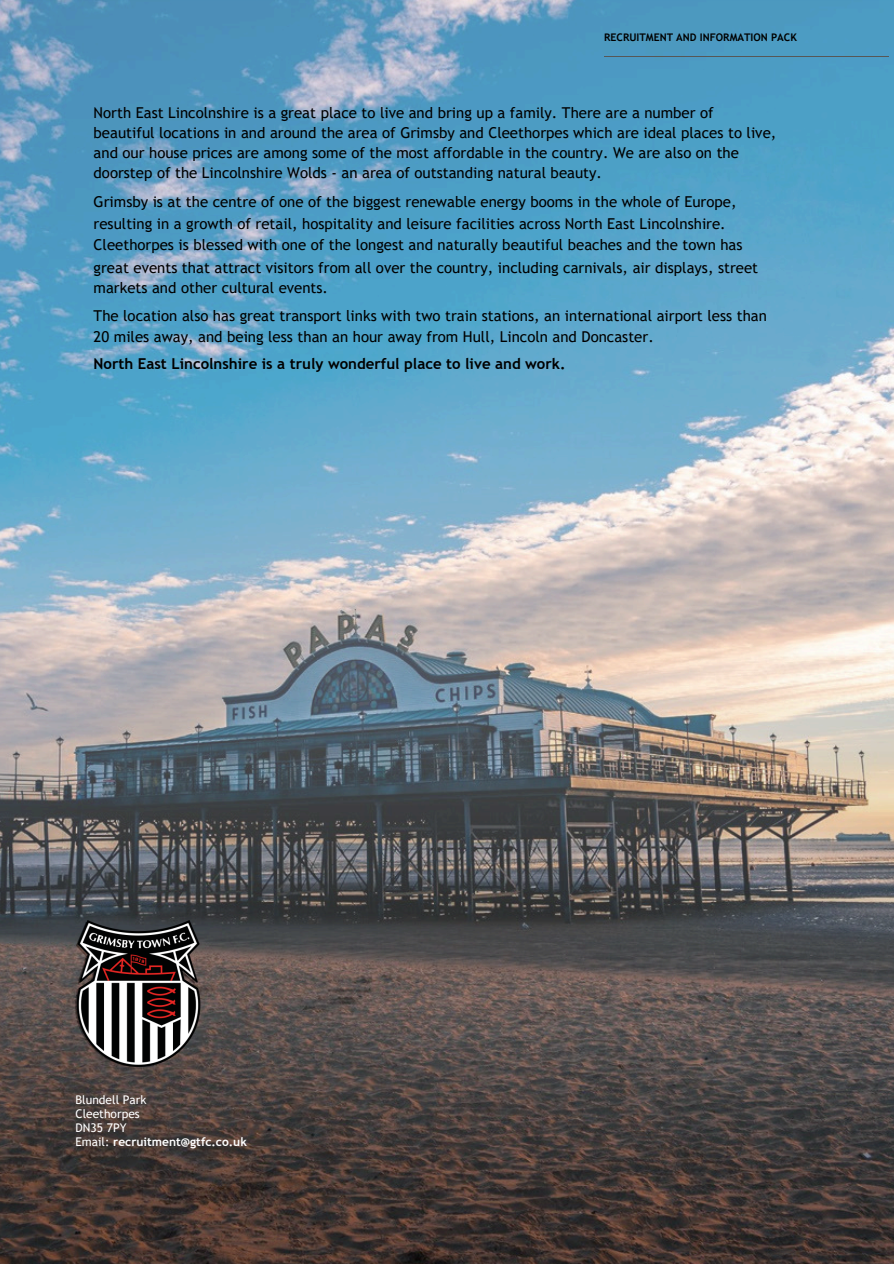
<style>
.page{position:relative;width:894px;height:1264px;background:#fff}
.page>*{position:absolute;margin:0;border:0;box-sizing:border-box;transform-origin:0 0}
.t1{font:15px/20.2px "Trebuchet MS";color:#000}
.t2{font:12px/14px "Trebuchet MS";color:#fff}
.t3{font:700 12px "Trebuchet MS";color:#fff}
.t4{font:700 10.5px "Trebuchet MS";color:#000}
.s1{font-weight:700}
.s2{font-weight:400}
</style>
<div class="page">
<img style="left:0;top:0;width:893px;height:1263px">
<img style="left:65px;top:909px;width:147px;height:169px">
<hr style="left:604px;top:56px;width:284px;height:1px;background:#575756">
<p class="t4" style="left:604px;top:31px;width:194px">RECRUITMENT AND INFORMATION PACK</p>
<p class="t1" style="left:94px;top:102px;width:684px">North East Lincolnshire is a great place to live and bring up a family. There are a number of beautiful locations in and around the area of Grimsby and Cleethorpes which are ideal places to live, and our house prices are among some of the most affordable in the country. We are also on the doorstep of the Lincolnshire Wolds - an area of outstanding natural beauty.</p>
<p class="t1" style="left:94px;top:190px;width:666px;line-height:22.2px">Grimsby is at the centre of one of the biggest renewable energy booms in the whole of Europe, resulting in a growth of retail, hospitality and leisure facilities across North East Lincolnshire.<br>Cleethorpes is blessed with one of the longest and naturally beautiful beaches and the town has great events that attract visitors from all over the country, including carnivals, air displays, street</p>
<p class="t1" style="left:94px;top:274px;width:674px;line-height:28.2px">markets and other cultural events.<br>The location also has great transport links with two train stations, an international airport less than</p>
<p class="t1" style="left:94px;top:323px;width:561px;line-height:27px">20 miles away, and being less than an hour away from Hull, Lincoln and Doncaster.<br><span class="s1">North East Lincolnshire is a truly wonderful place to live and work.</span></p>
<p class="t2" style="left:75px;top:1092px;width:72px">Blundell Park<br>Cleethorpes<br>DN35 7PY</p>
<h1 class="t3" style="left:75px;top:1134px;width:173px"><span class="s2">Email:</span> recruitment@gtfc.co.uk</h1>
</div>
